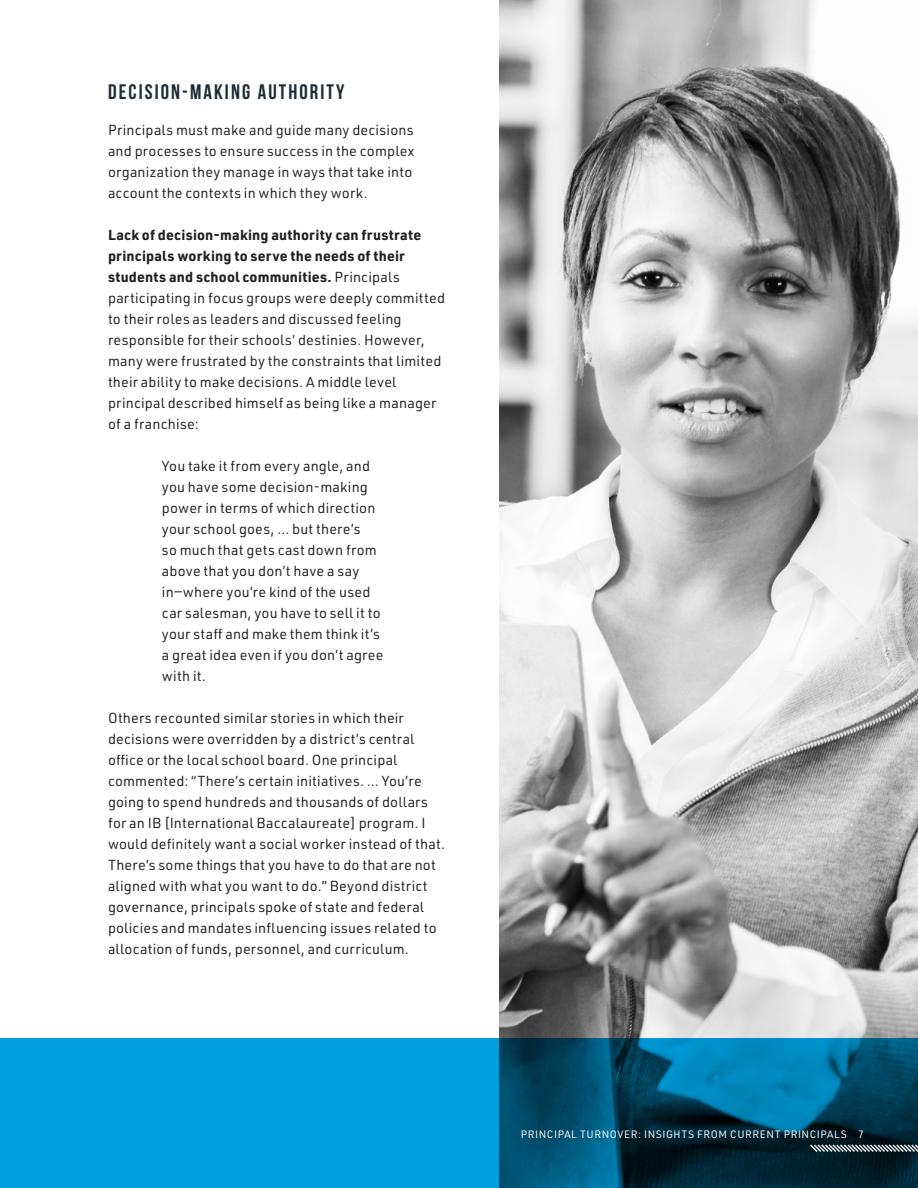
<style>
.page{position:relative;width:918px;height:1188px;background:#fff}
.page>*{position:absolute;margin:0;border:0;box-sizing:border-box;transform-origin:0 0}
.t1{font:700 21px "Bebas Neue";letter-spacing:.1em;color:#1e2b34}
.t2{font:14.25px/21px "URWDIN";letter-spacing:.015em;color:#231f20}
.t3{font:10.5px "URWDIN";letter-spacing:.05em;color:#fff}
.s1{font-weight:700}
</style>
<div class="page">
<img style="left:500px;top:0;width:418px;height:1038px">
<svg style="left:0;top:1038px;width:918px;height:150px;background:#007bab"></svg>
<svg style="left:809px;top:1143px;width:109px;height:10px"></svg>
<h1 class="t1" style="left:108px;top:80px;width:238px">DECISION-MAKING AUTHORITY</h1>
<p class="t2" style="left:108px;top:119px;width:308px">Principals must make and guide many decisions and processes to ensure success in the complex organization they manage in ways that take into account the contexts in which they work.</p>
<p class="t2" style="left:108px;top:224px;width:339px"><span class="s1">Lack of decision-making authority can frustrate principals working to serve the needs of their students and school communities.</span> Principals participating in focus groups were deeply committed to their roles as leaders and discussed feeling responsible for their schools’ destinies. However, many were frustrated by the constraints that limited their ability to make decisions. A middle level principal described himself as being like a manager of a franchise:</p>
<p class="t2" style="left:162px;top:455px;width:223px">You take it from every angle, and you have some decision-making power in terms of which direction your school goes, … but there’s<br>so much that gets cast down from above that you don’t have a say in—where you’re kind of the used car salesman, you have to sell it to your staff and make them think it’s a great idea even if you don’t agree with it.</p>
<p class="t2" style="left:108px;top:707px;width:339px">Others recounted similar stories in which their decisions were overridden by a district’s central office or the local school board. One principal commented: “There’s certain initiatives. … You’re going to spend hundreds and thousands of dollars for an IB [International Baccalaureate] program. I would definitely want a social worker instead of that.<br>There’s some things that you have to do that are not aligned with what you want to do.” Beyond district governance, principals spoke of state and federal policies and mandates influencing issues related to allocation of funds, personnel, and curriculum.</p>
<p class="t3" style="left:521px;top:1127px;width:345px">PRINCIPAL TURNOVER: INSIGHTS FROM CURRENT PRINCIPALS 7</p>
</div>
